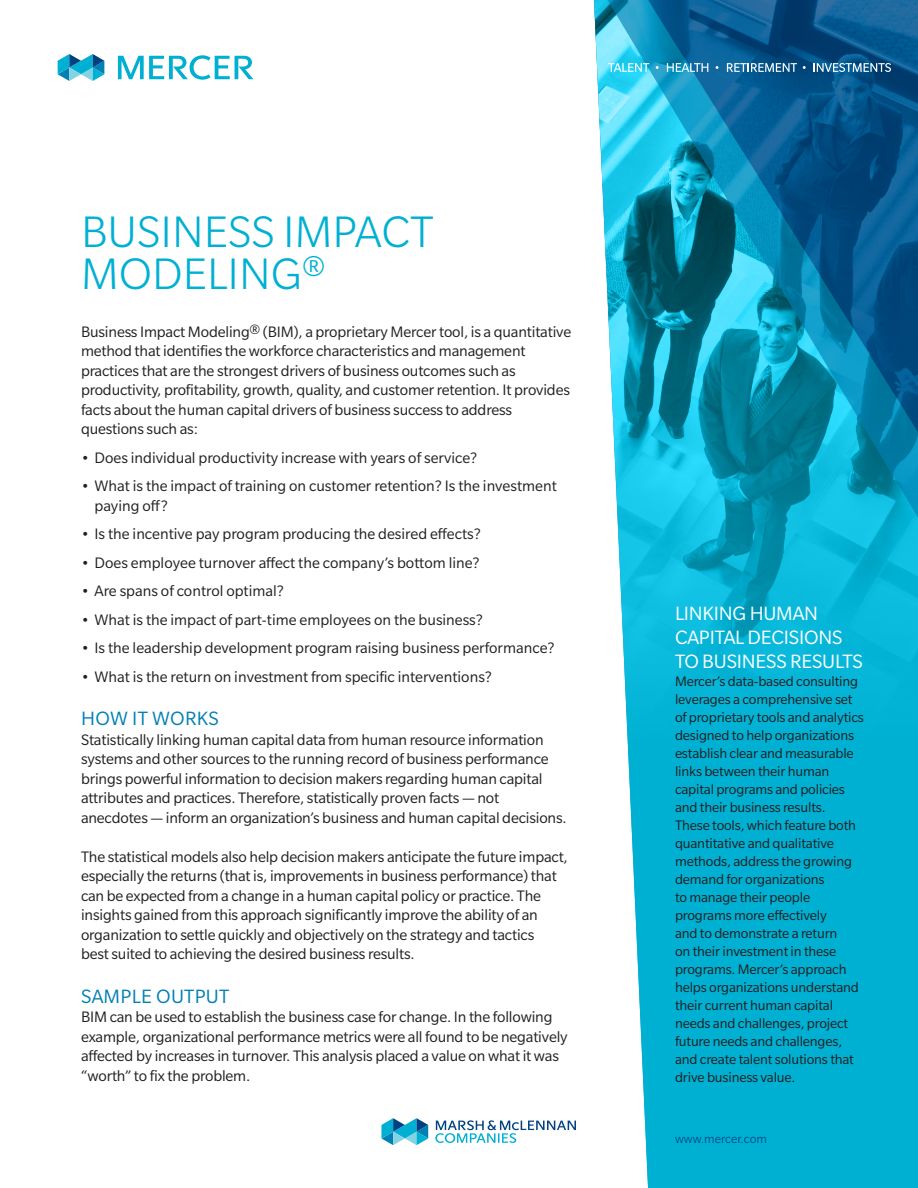
<style>
.page{position:relative;width:918px;height:1188px;background:#fff}
.page>*{position:absolute;margin:0;border:0;box-sizing:border-box;transform-origin:0 0}
.Page_Title{font:300 48px/42px "Slate Pro";color:#00b0d3}
.Body_Text_11_13{font:21px/24px "Slate Pro";letter-spacing:-.01em;color:#fff}
.Headline2{font:21px "Slate Pro";letter-spacing:.01em;color:#0080b3}
.Body_Text_11_13-2{font:16.5px/19.5px "Slate Pro";letter-spacing:-.01em;color:#231f20}
.Body_Text_11_13-3{font:15px/18px "Slate Pro";letter-spacing:-.01em;color:#231f20}
.t1{font:300 13.5px "Slate Pro";color:#014181}
.s1{font-size:36px}
</style>
<div class="page">
<svg style="left:594px;top:0;width:324px;height:1188px;background:#24bcda"></svg>
<svg style="left:602px;top:0;width:316px;height:540px;background:#28b7d5"></svg>
<svg style="left:640px;top:0;width:278px;height:454px;background:#0a739d"></svg>
<svg style="left:58px;top:54px;width:46px;height:27px"></svg>
<svg style="left:118px;top:55px;width:135px;height:25px"></svg>
<svg style="left:435px;top:1120px;width:141px;height:23px"></svg>
<svg style="left:381px;top:1118px;width:47px;height:27px"></svg>
<svg style="left:608px;top:63px;width:41px;height:9px"></svg>
<svg style="left:667px;top:63px;width:41px;height:9px"></svg>
<svg style="left:727px;top:63px;width:70px;height:9px"></svg>
<svg style="left:813px;top:63px;width:78px;height:9px"></svg>
<p class="Page_Title" style="left:81px;top:211px;width:354px">BUSINESS IMPACT<br>MODELING<span class="s1">®</span></p>
<p class="Body_Text_11_13-2" style="left:81px;top:322px;width:492px">Business Impact Modeling® (BIM), a proprietary Mercer tool, is a quantitative method that identifies the workforce characteristics and management practices that are the strongest drivers of business outcomes such as productivity, profitability, growth, quality, and customer retention. It provides facts about the human capital drivers of business success to address questions such as:</p>
<p class="Body_Text_11_13-2" style="left:81px;top:448px;width:398px">• Does individual productivity increase with years of service?</p>
<p class="Body_Text_11_13-2" style="left:94px;top:476px;width:464px;text-indent:-14px">• What is the impact of training on customer retention? Is the investment paying off?</p>
<p class="Body_Text_11_13-2" style="left:81px;top:524px;width:401px">• Is the incentive pay program producing the desired effects?</p>
<p class="Body_Text_11_13-2" style="left:81px;top:553px;width:400px">• Does employee turnover affect the company’s bottom line?</p>
<p class="Body_Text_11_13-2" style="left:81px;top:581px;width:204px">• Are spans of control optimal?</p>
<p class="Body_Text_11_13-2" style="left:81px;top:610px;width:403px">• What is the impact of part-time employees on the business?</p>
<p class="Body_Text_11_13-2" style="left:81px;top:638px;width:475px">• Is the leadership development program raising business performance?</p>
<p class="Body_Text_11_13-2" style="left:81px;top:667px;width:413px">• What is the return on investment from specific interventions?</p>
<p class="Headline2" style="left:81px;top:708px;width:139px">HOW IT WORKS</p>
<p class="Body_Text_11_13-2" style="left:81px;top:730px;width:487px">Statistically linking human capital data from human resource information systems and other sources to the running record of business performance brings powerful information to decision makers regarding human capital attributes and practices. Therefore, statistically proven facts — not anecdotes — inform an organization’s business and human capital decisions.</p>
<p class="Body_Text_11_13-2" style="left:81px;top:847px;width:488px">The statistical models also help decision makers anticipate the future impact, especially the returns (that is, improvements in business performance) that can be expected from a change in a human capital policy or practice. The insights gained from this approach significantly improve the ability of an organization to settle quickly and objectively on the strategy and tactics<br>best suited to achieving the desired business results.</p>
<p class="Headline2" style="left:81px;top:985px;width:150px">SAMPLE OUTPUT</p>
<p class="Body_Text_11_13-2" style="left:81px;top:1007px;width:488px">BIM can be used to establish the business case for change. In the following example, organizational performance metrics were all found to be negatively affected by increases in turnover. This analysis placed a value on what it was “worth” to fix the problem.</p>
<p class="Body_Text_11_13" style="left:675px;top:601px;width:189px">LINKING HUMAN<br>CAPITAL DECISIONS<br>TO BUSINESS RESULTS</p>
<p class="Body_Text_11_13-3" style="left:675px;top:672px;width:190px">Mercer’s data-based consulting leverages a comprehensive set of proprietary tools and analytics designed to help organizations establish clear and measurable links between their human capital programs and policies and their business results.<br>These tools, which feature both quantitative and qualitative methods, address the growing demand for organizations<br>to manage their people programs more effectively<br>and to demonstrate a return<br>on their investment in these programs. Mercer’s approach helps organizations understand their current human capital needs and challenges, project future needs and challenges, and create talent solutions that drive business value.</p>
<p class="t1" style="left:675px;top:1132px;width:94px">www.mercer.com</p>
</div>
